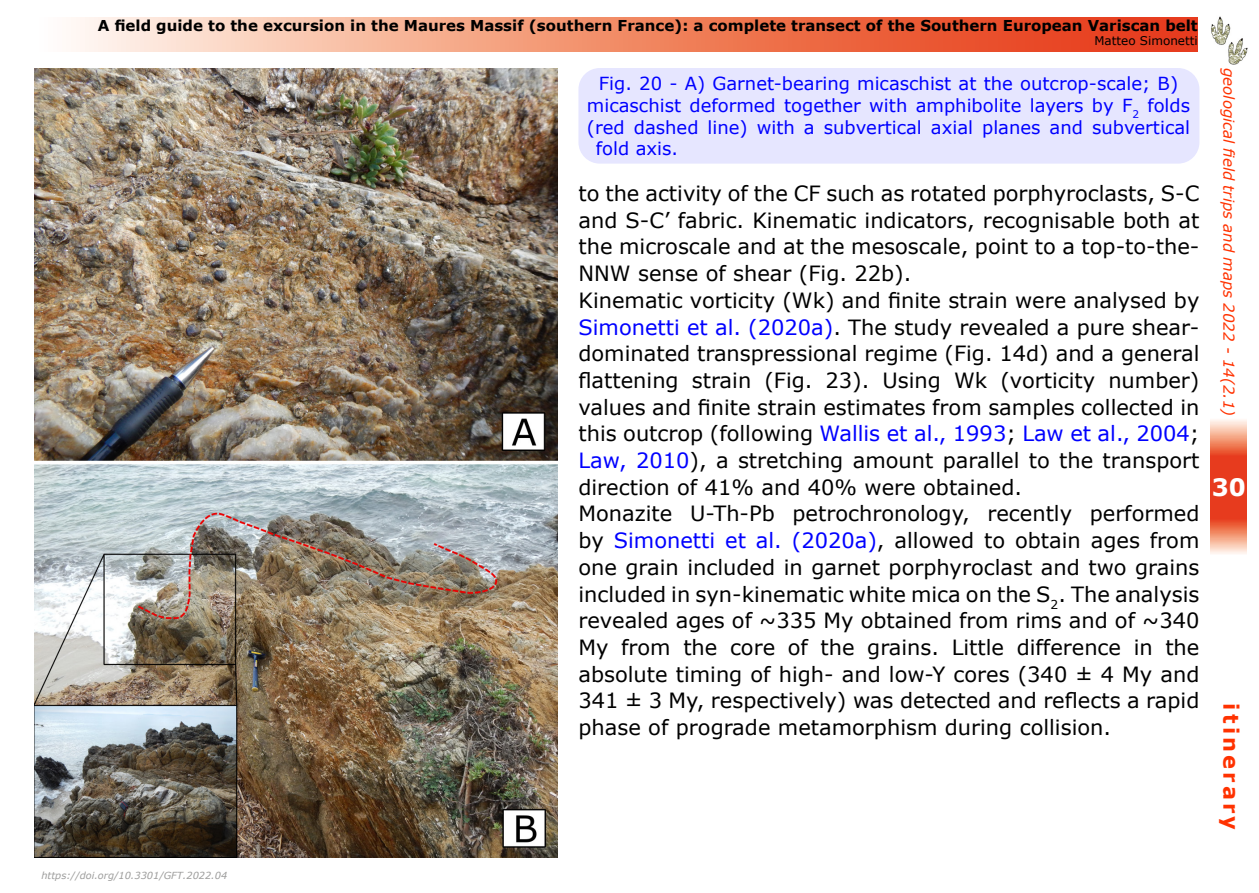
<style>
.page{position:relative;width:1259px;height:893px;background:#fff}
.page>*{position:absolute;margin:0;border:0;box-sizing:border-box;transform-origin:0 0}
.t1{font:700 24px "Verdana";color:#fff}
.t2{font:21px/26.7px "Verdana";color:#000}
.t3{font:700 21px "Verdana";letter-spacing:.15em;color:#ff3200}
.t4{font:18px "Verdana";color:#00f}
.t5{font:700 15px "Verdana";color:#000}
.t6{font:italic 15px "Verdana";color:#ff3200}
.t7{font:12px "Verdana";color:#000}
.t8{font:italic 9.75px "Verdana";color:#9d9d9c}
.s1{color:#00f}
</style>
<div class="page">
<svg style="left:1210px;top:420px;width:37px;height:134px"></svg>
<svg style="left:71px;top:17px;width:1126px;height:34px"></svg>
<img style="left:1211px;top:16px;width:37px;height:49px">
<img style="left:34px;top:68px;width:523px;height:789px">
<div style="left:578px;top:68px;width:621px;height:96px;background:#e6e6ff;border-radius:21px"></div>
<p class="t5" style="left:98px;top:15px;width:1101px">A field guide to the excursion in the Maures Massif (southern France): a complete transect of the Southern European Variscan belt</p>
<p class="t7" style="left:1094px;top:33px;width:105px">Matteo Simonetti</p>
<p class="t4" style="left:599px;top:72px;width:581px">Fig. 20 - A) Garnet-bearing micaschist at the outcrop-scale; B)</p>
<p class="t4" style="left:587px;top:94px;width:605px">micaschist deformed together with amphibolite layers by F<sub>2</sub> folds</p>
<p class="t4" style="left:587px;top:115px;width:605px">(red dashed line) with a subvertical axial planes and subvertical</p>
<p class="t4" style="left:596px;top:137px;width:84px">fold axis.</p>
<p class="t2" style="left:578px;top:180px;width:622px">to the activity of the CF such as rotated porphyroclasts, S-C and S-C’ fabric. Kinematic indicators, recognisable both at the microscale and at the mesoscale, point to a top-to-the-NNW sense of shear (Fig. 22b).<br>Kinematic vorticity (Wk) and finite strain were analysed by <span class="s1">Simonetti et al. (2020a)</span>. The study revealed a pure shear&shy;dominated transpressional regime (Fig. 14d) and a general flattening strain (Fig. 23). Using Wk (vorticity number) values and finite strain estimates from samples collected in this outcrop (following <span class="s1">Wallis et al., 1993</span>; <span class="s1">Law et al., 2004</span>; <span class="s1">Law, 2010</span>), a stretching amount parallel to the transport direction of 41% and 40% were obtained.<br>Monazite U-Th-Pb petrochronology, recently performed by <span class="s1">Simonetti et al. (2020a)</span>, allowed to obtain ages from one grain included in garnet porphyroclast and two grains included in syn-kinematic white mica on the S<sub>2</sub>. The analysis revealed ages of ~335 My obtained from rims and of ~340<br>My from the core of the grains. Little difference in the absolute timing of high- and low-Y cores (340 ± 4 My and 341 ± 3 My, respectively) was detected and reflects a rapid phase of prograde metamorphism during collision.</p>
<p class="t6" style="left:1238px;top:68px;width:350px;rotate:90deg">geological field trips and maps 2022 - 14(2.1)</p>
<p class="t1" style="left:1211px;top:471px;width:36px">30</p>
<p class="t3" style="left:1244px;top:703px;width:128px;rotate:90deg">itinerary</p>
<p class="t8" style="left:41px;top:870px;width:187px">https://doi.org/10.3301/GFT.2022.04</p>
</div>
